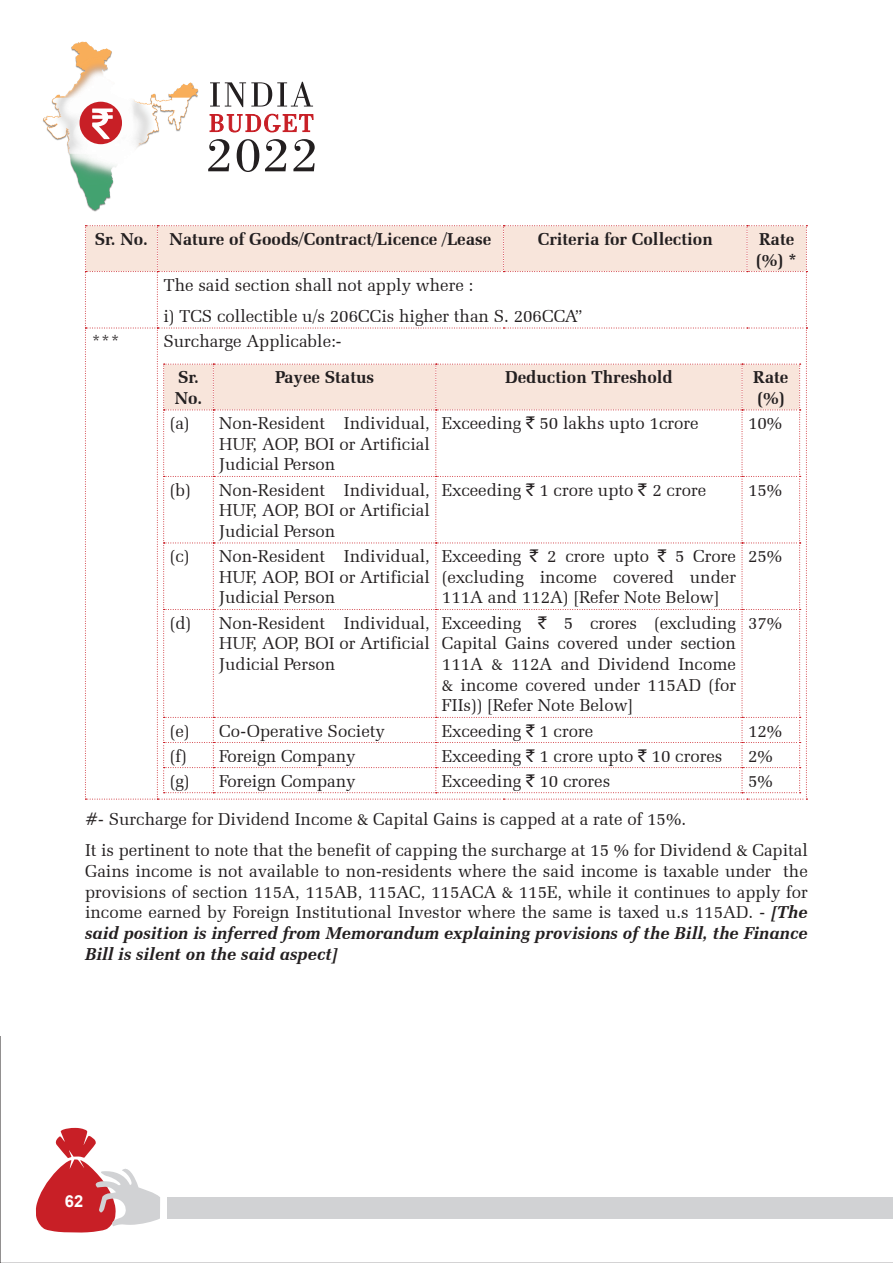
<style>
.page{position:relative;width:893px;height:1263px;background:#fff}
.page>*{position:absolute;margin:0;border:0;box-sizing:border-box;transform-origin:0 0}
.Body_text{font:17.25px/20.7px "Zapf Elliptical 711 BT";color:#231f20;text-align:justify}
.Body_text-2{font:700 17.25px/20.7px "Zapf Elliptical 711 BT";color:#231f20}
.t1{font:700 16.5px "Arial";color:#fff}
.s1{font-family:"Rupee Foradian"}
.s2{font-weight:700;font-style:italic}
</style>
<div class="page">
<svg style="left:0;top:1037px;width:515px;height:226px"></svg>
<div style="left:167px;top:1197px;width:649px;height:22px;background:#d1d2d4"></div>
<svg style="left:36px;top:1128px;width:124px;height:105px"></svg>
<svg style="left:515px;top:1262px;width:378px;height:1px"></svg>
<div style="left:515px;top:1197px;width:378px;height:22px;background:#d1d2d4"></div>
<svg style="left:210px;top:114px;width:103px;height:18px"></svg>
<svg style="left:208px;top:139px;width:21px;height:32px"></svg>
<svg style="left:237px;top:139px;width:22px;height:33px"></svg>
<svg style="left:265px;top:139px;width:21px;height:32px"></svg>
<svg style="left:293px;top:139px;width:22px;height:32px"></svg>
<svg style="left:210px;top:82px;width:103px;height:25px"></svg>
<img style="left:43px;top:41px;width:156px;height:171px">
<div style="left:80px;top:102px;width:42px;height:42px;background:#c81f26;border-radius:50%"></div>
<svg style="left:92px;top:108px;width:21px;height:31px"></svg>
<svg style="left:85px;top:225px;width:722px;height:575px"></svg>
<p class="Body_text-2" style="left:95px;top:228px;width:55px">Sr. No.</p>
<p class="Body_text-2" style="left:169px;top:228px;width:323px">Nature of Goods/Contract/Licence /Lease</p>
<p class="Body_text-2" style="left:538px;top:228px;width:177px">Criteria for Collection</p>
<p class="Body_text-2" style="left:756px;top:228px;width:43px">Rate (%) *</p>
<p class="Body_text" style="left:163px;top:274px;width:311px">The said section shall not apply where :</p>
<p class="Body_text" style="left:163px;top:306px;width:421px">i) TCS collectible u/s 206CCis higher than S. 206CCA”</p>
<p class="Body_text" style="left:91px;top:331px;width:30px">***</p>
<p class="Body_text" style="left:163px;top:331px;width:180px">Surcharge Applicable:-</p>
<p class="Body_text-2" style="left:175px;top:367px;width:29px">Sr.<br>No.</p>
<p class="Body_text-2" style="left:275px;top:367px;width:101px">Payee Status</p>
<p class="Body_text-2" style="left:505px;top:367px;width:169px">Deduction Threshold</p>
<p class="Body_text-2" style="left:753px;top:367px;width:37px">Rate (%)</p>
<p class="Body_text" style="left:170px;top:413px;width:21px">(a)</p>
<p class="Body_text" style="left:219px;top:413px;width:212px">Non-Resident Individual, HUF, AOP, BOI or Artificial Judicial Person</p>
<p class="Body_text" style="left:442px;top:413px;width:258px">Exceeding <span class="s1">`</span> 50 lakhs upto 1crore</p>
<p class="Body_text" style="left:748px;top:413px;width:36px">10%</p>
<p class="Body_text" style="left:170px;top:479px;width:23px">(b)</p>
<p class="Body_text" style="left:219px;top:479px;width:212px">Non-Resident Individual, HUF, AOP, BOI or Artificial Judicial Person</p>
<p class="Body_text" style="left:442px;top:479px;width:266px">Exceeding <span class="s1">`</span> 1 crore upto <span class="s1">`</span> 2 crore</p>
<p class="Body_text" style="left:748px;top:479px;width:36px">15%</p>
<p class="Body_text" style="left:170px;top:546px;width:21px">(c)</p>
<p class="Body_text" style="left:219px;top:546px;width:212px">Non-Resident Individual, HUF, AOP, BOI or Artificial Judicial Person</p>
<p class="Body_text" style="left:442px;top:546px;width:296px">Exceeding <span class="s1">`</span> 2 crore upto <span class="s1">`</span> 5 Crore (excluding income covered under 111A and 112A) [Refer Note Below]</p>
<p class="Body_text" style="left:748px;top:546px;width:36px">25%</p>
<p class="Body_text" style="left:170px;top:612px;width:23px">(d)</p>
<p class="Body_text" style="left:219px;top:612px;width:212px">Non-Resident Individual, HUF, AOP, BOI or Artificial Judicial Person</p>
<p class="Body_text" style="left:442px;top:612px;width:296px">Exceeding <span class="s1">`</span> 5 crores (excluding Capital Gains covered under section 111A &amp; 112A and Dividend Income &amp; income covered under 115AD (for FIIs)) [Refer Note Below]</p>
<p class="Body_text" style="left:748px;top:612px;width:36px">37%</p>
<p class="Body_text" style="left:170px;top:720px;width:21px">(e)</p>
<p class="Body_text" style="left:219px;top:720px;width:167px">Co-Operative Society</p>
<p class="Body_text" style="left:442px;top:720px;width:153px">Exceeding <span class="s1">`</span> 1 crore</p>
<p class="Body_text" style="left:748px;top:720px;width:36px">12%</p>
<p class="Body_text" style="left:170px;top:745px;width:19px">(f)</p>
<p class="Body_text" style="left:219px;top:745px;width:138px">Foreign Company</p>
<p class="Body_text" style="left:442px;top:745px;width:282px">Exceeding <span class="s1">`</span> 1 crore upto <span class="s1">`</span> 10 crores</p>
<p class="Body_text" style="left:748px;top:745px;width:26px">2%</p>
<p class="Body_text" style="left:170px;top:770px;width:21px">(g)</p>
<p class="Body_text" style="left:219px;top:770px;width:138px">Foreign Company</p>
<p class="Body_text" style="left:442px;top:770px;width:170px">Exceeding <span class="s1">`</span> 10 crores</p>
<p class="Body_text" style="left:748px;top:770px;width:26px">5%</p>
<p class="Body_text" style="left:85px;top:808px;width:603px">#- Surcharge for Dividend Income &amp; Capital Gains is capped at a rate of 15%.</p>
<p class="Body_text" style="left:85px;top:840px;width:724px">It is pertinent to note that the benefit of capping the surcharge at 15 % for Dividend &amp; Capital Gains income is not available to non-residents where the said income is taxable under the provisions of section 115A, 115AB, 115AC, 115ACA &amp; 115E, while it continues to apply for income earned by Foreign Institutional Investor where the same is taxed u.s 115AD. - <span class="s2">[The said position is inferred from Memorandum explaining provisions of the Bill, the Finance Bill is silent on the said aspect]</span></p>
<p class="t1" style="left:65px;top:1189px;width:20px">62</p>
</div>
